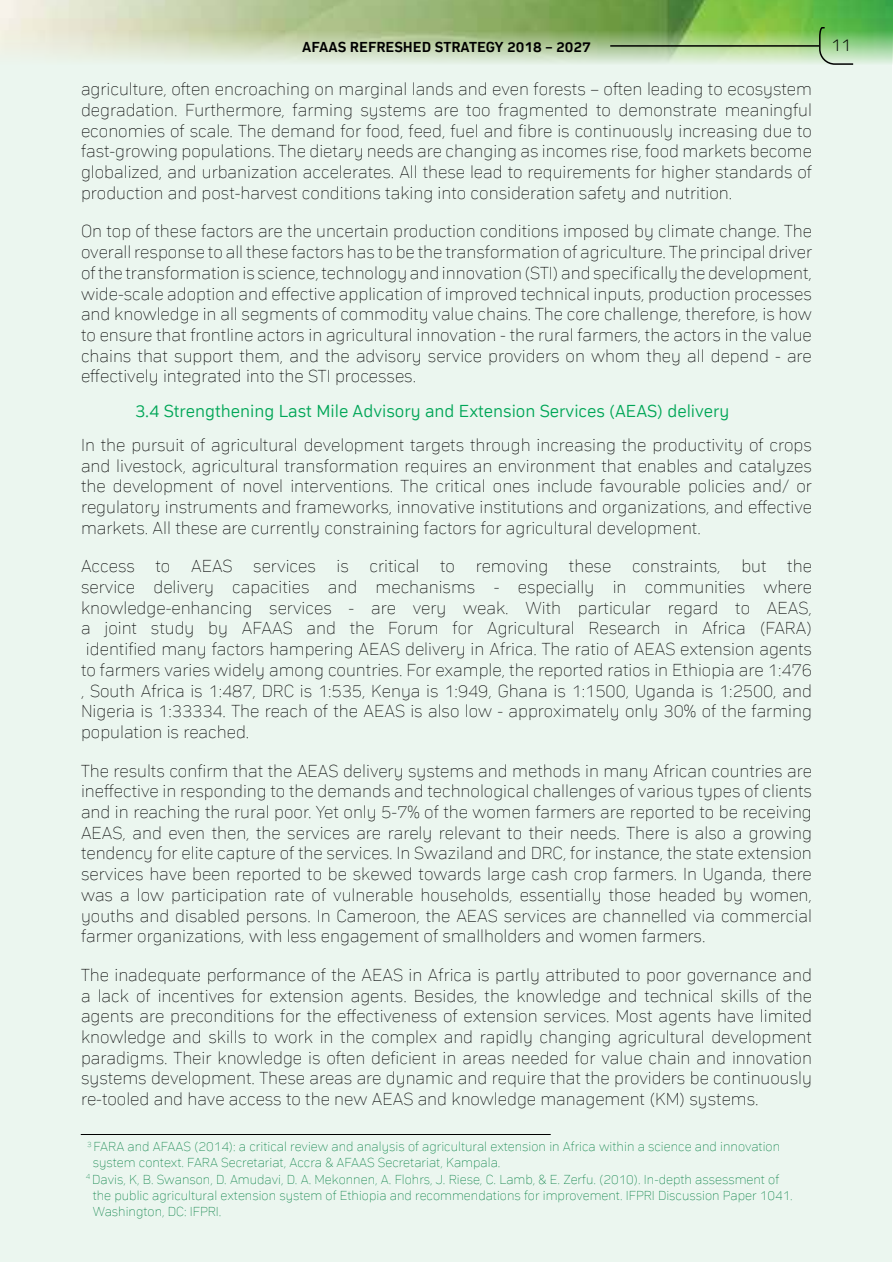
<style>
.page{position:relative;width:893px;height:1263px;background:#fff}
.page>*{position:absolute;margin:0;border:0;box-sizing:border-box;transform-origin:0 0}
.t1{font:100 18px/20.7px "Compasse";color:#000;text-align:justify}
.t2{font:18px "asse Regular 6";color:#00a657}
.t3{font:18px "asse Regular 4";color:#000}
.t4{font:15px "asse Regular 5";color:#000}
.t5{font:100 13.5px "Compasse";color:#007c3f}
</style>
<div class="page">
<div style="left:1px;top:1px;width:891px;height:1261px;background:#ebf6ef"></div>
<hr style="left:81px;top:1134px;width:470px;height:1px;background:#000">
<img style="left:0;top:0;width:893px;height:65px">
<svg style="left:818px;top:26px;width:37px;height:39px"></svg>
<hr style="left:610px;top:45px;width:209px;height:2px;background:#000">
<p class="t4" style="left:302px;top:38px;width:290px">AFAAS REFRESHED STRATEGY 2018 – 2027</p>
<p class="t3" style="left:831px;top:35px;width:22px">11</p>
<p class="t1" style="left:81px;top:79px;width:732px">agriculture, often encroaching on marginal lands and even forests – often leading to ecosystem degradation. Furthermore, farming systems are too fragmented to demonstrate meaningful economies of scale. The demand for food, feed, fuel and fibre is continuously increasing due to fast-growing populations. The dietary needs are changing as incomes rise, food markets become globalized, and urbanization accelerates. All these lead to requirements for higher standards of production and post-harvest conditions taking into consideration safety and nutrition.</p>
<p class="t1" style="left:81px;top:221px;width:732px">On top of these factors are the uncertain production conditions imposed by climate change. The overall response to all these factors has to be the transformation of agriculture. The principal driver of the transformation is science, technology and innovation (STI) and specifically the development, wide-scale adoption and effective application of improved technical inputs, production processes and knowledge in all segments of commodity value chains. The core challenge, therefore, is how to ensure that frontline actors in agricultural innovation - the rural farmers, the actors in the value chains that support them, and the advisory service providers on whom they all depend - are effectively integrated into the STI processes.</p>
<p class="t2" style="left:135px;top:400px;width:596px">3.4 Strengthening Last Mile Advisory and Extension Services (AEAS) delivery</p>
<p class="t1" style="left:81px;top:434px;width:732px">In the pursuit of agricultural development targets through increasing the productivity of crops and livestock, agricultural transformation requires an environment that enables and catalyzes the development of novel interventions. The critical ones include favourable policies and/ or regulatory instruments and frameworks, innovative institutions and organizations, and effective markets. All these are currently constraining factors for agricultural development.</p>
<p class="t1" style="left:81px;top:556px;width:733px">Access to AEAS services is critical to removing these constraints, but the service delivery capacities and mechanisms - especially in communities where knowledge-enhancing services - are very weak. With particular regard to AEAS, a joint study by AFAAS and the Forum for Agricultural Research in Africa (FARA) identified many factors hampering AEAS delivery in Africa. The ratio of AEAS extension agents to farmers varies widely among countries. For example, the reported ratios in Ethiopia are 1:476 , South Africa is 1:487, DRC is 1:535, Kenya is 1:949, Ghana is 1:1500, Uganda is 1:2500, and Nigeria is 1:33334. The reach of the AEAS is also low - approximately only 30% of the farming population is reached.</p>
<p class="t1" style="left:81px;top:760px;width:732px">The results confirm that the AEAS delivery systems and methods in many African countries are ineffective in responding to the demands and technological challenges of various types of clients and in reaching the rural poor. Yet only 5-7% of the women farmers are reported to be receiving AEAS, and even then, the services are rarely relevant to their needs. There is also a growing tendency for elite capture of the services. In Swaziland and DRC, for instance, the state extension services have been reported to be skewed towards large cash crop farmers. In Uganda, there was a low participation rate of vulnerable households, essentially those headed by women, youths and disabled persons. In Cameroon, the AEAS services are channelled via commercial farmer organizations, with less engagement of smallholders and women farmers.</p>
<p class="t1" style="left:81px;top:964px;width:732px">The inadequate performance of the AEAS in Africa is partly attributed to poor governance and a lack of incentives for extension agents. Besides, the knowledge and technical skills of the agents are preconditions for the effectiveness of extension services. Most agents have limited knowledge and skills to work in the complex and rapidly changing agricultural development paradigms. Their knowledge is often deficient in areas needed for value chain and innovation systems development. These areas are dynamic and require that the providers be continuously re-tooled and have access to the new AEAS and knowledge management (KM) systems.</p>
<p class="t5" style="left:87px;top:1139px;width:694px"><sup>3</sup> FARA and AFAAS (2014): a critical review and analysis of agricultural extension in Africa within a science and innovation</p>
<p class="t5" style="left:93px;top:1155px;width:409px">system context. FARA Secretariat, Accra &amp; AFAAS Secretariat, Kampala.</p>
<p class="t5" style="left:86px;top:1171px;width:695px"><sup>4</sup> Davis, K, B. Swanson, D. Amudavi, D. A. Mekonnen, A. Flohrs, J. Riese, C. Lamb, &amp; E. Zerfu. (2010). In-depth assessment of</p>
<p class="t5" style="left:93px;top:1187px;width:702px">the public agricultural extension system of Ethiopia and recommendations for improvement. IFPRI Discussion Paper 1041.</p>
<p class="t5" style="left:93px;top:1204px;width:130px">Washington, DC: IFPRI.</p>
</div>
